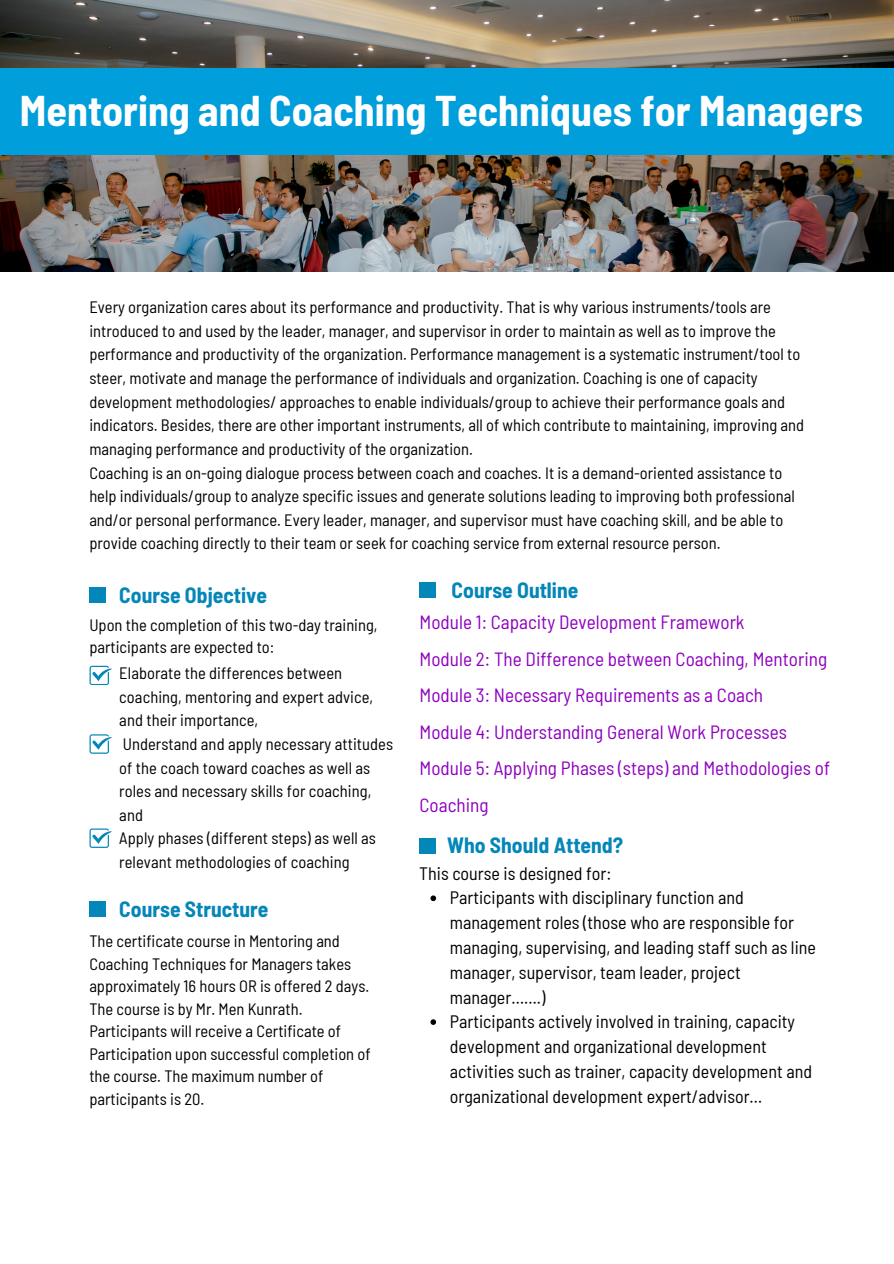
<style>
.page{position:relative;width:894px;height:1264px;background:#fff}
.page>*{position:absolute;margin:0;border:0;box-sizing:border-box;transform-origin:0 0}
.t1{font:700 semi-condensed 42px "Barlow";color:#fff}
.t2{font:700 semi-condensed 21.6px "Barlow";color:#0386b8}
.t3{font:semi-condensed 19.2px/36.6px "Barlow";color:#8e00bf}
.t4{font:semi-condensed 18px/24.8px "Barlow";color:#000}
.t5{font:semi-condensed 16.5px/23.7px "Barlow";color:#000}
</style>
<div class="page">
<img style="left:0;top:0;width:893px;height:272px">
<div style="left:0;top:69px;width:893px;height:86px;background:#009eda"></div>
<div style="left:419px;top:582px;width:16px;height:16px;background:#0386b8"></div>
<div style="left:89px;top:900px;width:17px;height:16px;background:#0386b8"></div>
<div style="left:419px;top:838px;width:17px;height:16px;background:#0386b8"></div>
<svg style="left:430px;top:895px;width:6px;height:6px"></svg>
<svg style="left:430px;top:1019px;width:6px;height:5px"></svg>
<svg style="left:89px;top:734px;width:23px;height:19px"></svg>
<svg style="left:89px;top:665px;width:23px;height:20px"></svg>
<svg style="left:89px;top:828px;width:23px;height:19px"></svg>
<div style="left:89px;top:587px;width:17px;height:16px;background:#0386b8"></div>
<p class="t1" style="left:20px;top:83px;width:844px">Mentoring and Coaching Techniques for Managers</p>
<h1 class="t5" style="left:89px;top:294px;width:716px">Every organization cares about its performance and productivity. That is why various instruments/tools are introduced to and used by the leader, manager, and supervisor in order to maintain as well as to improve the performance and productivity of the organization. Performance management is a systematic instrument/tool to steer, motivate and manage the performance of individuals and organization. Coaching is one of capacity development methodologies/ approaches to enable individuals/group to achieve their performance goals and indicators. Besides, there are other important instruments, all of which contribute to maintaining, improving and managing performance and productivity of the organization.</h1>
<p class="t5" style="left:89px;top:460px;width:706px">Coaching is an on-going dialogue process between coach and coaches. It is a demand-oriented assistance to help individuals/group to analyze specific issues and generate solutions leading to improving both professional and/or personal performance. Every leader, manager, and supervisor must have coaching skill, and be able to provide coaching directly to their team or seek for coaching service from external resource person.</p>
<p class="t2" style="left:119px;top:581px;width:149px">Course Objective</p>
<h3 class="t5" style="left:89px;top:613px;width:289px;line-height:22.5px">Upon the completion of this two-day training, participants are expected to:</h3>
<h2 class="t5" style="left:119px;top:660px;width:255px">Elaborate the differences between coaching, mentoring and expert advice, and their importance,</h2>
<p class="t5" style="left:119px;top:731px;width:275px">Understand and apply necessary attitudes of the coach toward coaches as well as roles and necessary skills for coaching, and</p>
<h2 class="t5" style="left:119px;top:826px;width:258px">Apply phases (different steps) as well as relevant methodologies of coaching</h2>
<h2 class="t2" style="left:119px;top:895px;width:151px">Course Structure</h2>
<p class="t5" style="left:89px;top:929px;width:283px;line-height:22.5px">The certificate course in Mentoring and Coaching Techniques for Managers takes approximately 16 hours OR is offered 2 days.<br>The course is by Mr. Men Kunrath.<br>Participants will receive a Certificate of Participation upon successful completion of the course. The maximum number of participants is 20.</p>
<p class="t2" style="left:451px;top:576px;width:128px">Course Outline</p>
<p class="t3" style="left:419px;top:603px;width:412px">Module 1: Capacity Development Framework<br>Module 2: The Difference between Coaching, Mentoring Module 3: Necessary Requirements as a Coach<br>Module 4: Understanding General Work Processes Module 5: Applying Phases (steps) and Methodologies of Coaching</p>
<p class="t2" style="left:447px;top:831px;width:177px">Who Should Attend?</p>
<p class="t4" style="left:419px;top:860px;width:194px">This course is designed for:</p>
<p class="t4" style="left:449px;top:884px;width:367px">Participants with disciplinary function and management roles (those who are responsible for managing, supervising, and leading staff such as line manager, supervisor, team leader, project manager…….)</p>
<p class="t4" style="left:449px;top:1008px;width:363px">Participants actively involved in training, capacity development and organizational development activities such as trainer, capacity development and organizational development expert/advisor…</p>
</div>
